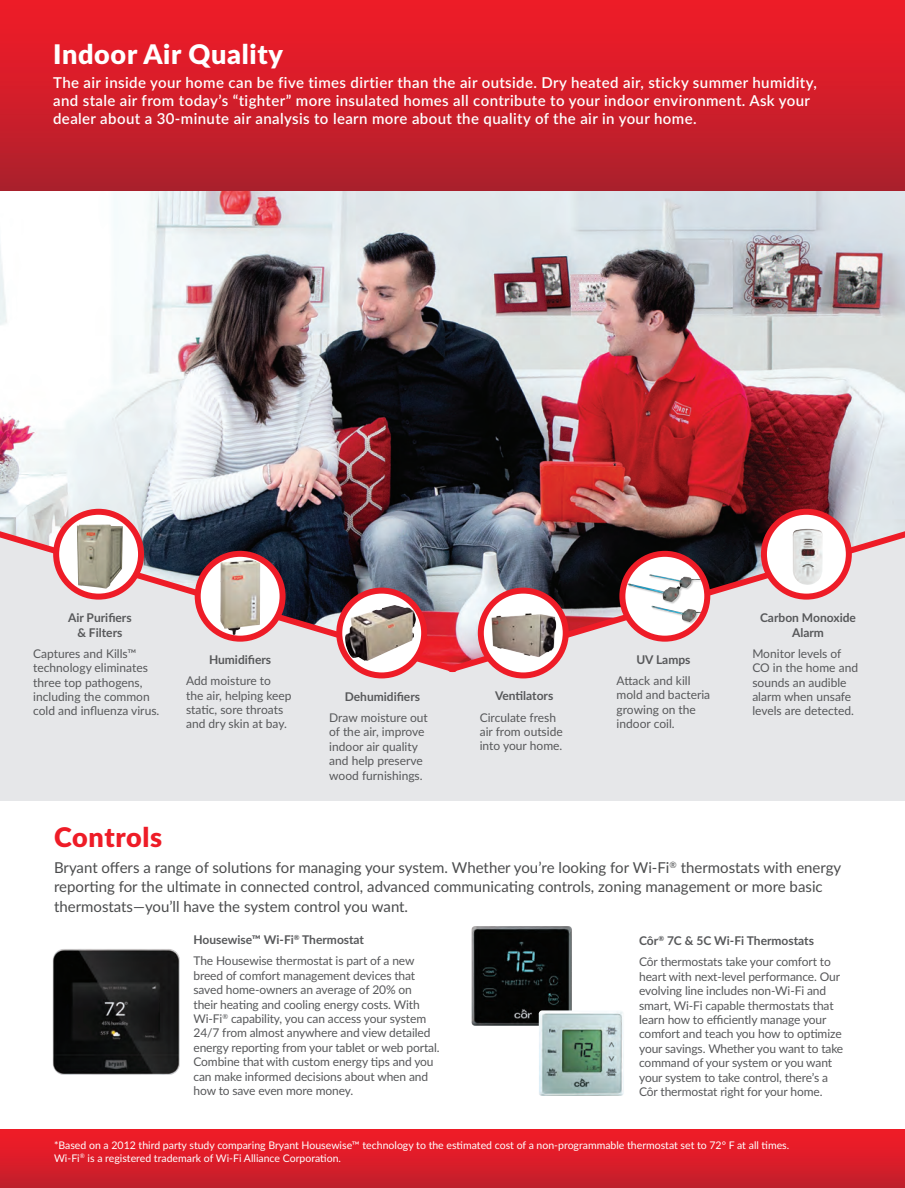
<style>
.page{position:relative;width:905px;height:1188px;background:#fff}
.page>*{position:absolute;margin:0;border:0;box-sizing:border-box;transform-origin:0 0}
.t1{font:900 27px "Lato";letter-spacing:.025em;color:#fff}
.t2{font:900 27px "Lato";letter-spacing:.025em;color:#ee1c27}
.t3{font:600 15px/18px "Lato";letter-spacing:.025em;color:#fff}
.t4{font:15px/19.5px "Lato";color:#4b4c4d}
.t5{font:12px/14.4px "Lato";letter-spacing:-.01em;color:#57585a}
.t6{font:700 12px/14.4px "Lato";color:#57585a;text-align:center}
.t7{font:10.5px/12.6px "Lato";color:#fff}
.s1{font-weight:700}
</style>
<div class="page">
<div style="left:0;top:490px;width:904px;height:311px;background:#e6e7e9"></div>
<img style="left:0;top:191px;width:904px;height:486px">
<div style="left:0;top:1130px;width:904px;height:58px;background:linear-gradient(to bottom,#f51b27,#c21f2b)"></div>
<svg style="left:56px;top:512px;width:85px;height:85px;background:#e1c4c1"></svg>
<img style="left:77px;top:524px;width:32px;height:62px">
<div style="left:53px;top:509px;width:91px;height:91px;border:6px solid #ee1c27;border-radius:50%"></div>
<svg style="left:198px;top:554px;width:84px;height:85px;background:#ead0ce"></svg>
<img style="left:220px;top:560px;width:28px;height:64px">
<div style="left:195px;top:551px;width:90px;height:91px;border:6px solid #ee1c27;border-radius:50%"></div>
<svg style="left:339px;top:591px;width:85px;height:84px;background:#c1aaa4"></svg>
<img style="left:372px;top:605px;width:22px;height:7px">
<div style="left:336px;top:588px;width:91px;height:90px;border:6px solid #ee1c27;border-radius:50%"></div>
<svg style="left:481px;top:591px;width:84px;height:84px"></svg>
<img style="left:487px;top:600px;width:73px;height:70px">
<div style="left:478px;top:588px;width:90px;height:90px;border:6px solid #ee1c27;border-radius:50%"></div>
<img style="left:625px;top:558px;width:82px;height:81px">
<div style="left:619px;top:551px;width:91px;height:91px;border:6px solid #ee1c27;border-radius:50%"></div>
<div style="left:764px;top:512px;width:84px;height:85px;background:#fff;border-radius:50%"></div>
<img style="left:792px;top:529px;width:30px;height:56px">
<div style="left:761px;top:509px;width:90px;height:91px;border:6px solid #ee1c27;border-radius:50%"></div>
<div style="left:0;top:0;width:904px;height:191px;background:linear-gradient(to bottom,#f41b27,#ad202c)"></div>
<img style="left:53px;top:949px;width:122px;height:126px">
<img style="left:471px;top:926px;width:101px;height:100px">
<img style="left:538px;top:1010px;width:86px;height:86px">
<h1 class="t1" style="left:53px;top:33px;width:231px">Indoor Air Quality</h1>
<p class="t3" style="left:53px;top:73px;width:765px">The air inside your home can be five times dirtier than the air outside. Dry heated air, sticky summer humidity, and stale air from today’s “tighter” more insulated homes all contribute to your indoor environment. Ask your dealer about a 30-minute air analysis to learn more about the quality of the air in your home.</p>
<p class="t6" style="left:68px;top:610px;width:65px">Air Purifiers &amp; Filters</p>
<p class="t5" style="left:33px;top:646px;width:128px">Captures and Kills™ technology eliminates three top pathogens, including the common cold and influenza virus.</p>
<p class="t6" style="left:209px;top:652px;width:64px">Humidifiers</p>
<p class="t5" style="left:186px;top:673px;width:107px">Add moisture to<br>the air, helping keep static, sore throats and dry skin at bay.</p>
<p class="t6" style="left:345px;top:689px;width:77px">Dehumidifiers</p>
<p class="t5" style="left:329px;top:710px;width:100px">Draw moisture out of the air, improve indoor air quality and help preserve wood furnishings.</p>
<p class="t6" style="left:495px;top:688px;width:60px">Ventilators</p>
<p class="t5" style="left:479px;top:710px;width:85px">Circulate fresh air from outside into your home.</p>
<p class="t6" style="left:636px;top:652px;width:56px">UV Lamps</p>
<p class="t5" style="left:616px;top:673px;width:95px">Attack and kill mold and bacteria growing on the indoor coil.</p>
<p class="t6" style="left:760px;top:610px;width:97px">Carbon Monoxide<br>Alarm</p>
<p class="t5" style="left:752px;top:646px;width:107px">Monitor levels of<br>CO in the home and sounds an audible alarm when unsafe levels are detected.</p>
<h1 class="t2" style="left:54px;top:817px;width:110px">Controls</h1>
<p class="t4" style="left:54px;top:857px;width:788px">Bryant offers a range of solutions for managing your system. Whether you’re looking for Wi-Fi<sup>®</sup> thermostats with energy reporting for the ultimate in connected control, advanced communicating controls, zoning management or more basic thermostats—you’ll have the system control you want.</p>
<p class="t5" style="left:193px;top:929px;width:222px;line-height:21.1px"><span class="s1">Housewise™ Wi-Fi</span><sup>®</sup> <span class="s1">Thermostat<br></span>The Housewise thermostat is part of a new</p>
<p class="t5" style="left:193px;top:968px;width:247px">breed of comfort management devices that saved home-owners an average of 20% on<br>their heating and cooling energy costs. With Wi-Fi<sup>®</sup> capability, you can access your system 24/7 from almost anywhere and view detailed energy reporting from your tablet or web portal.<br>Combine that with custom energy tips and you can make informed decisions about when and how to save even more money.</p>
<p class="t5" style="left:639px;top:930px;width:193px;line-height:21.1px"><span class="s1">Côr</span><sup>®</sup> <span class="s1">7C &amp; 5C Wi-Fi Thermostats<br></span>Côr thermostats take your comfort to</p>
<p class="t5" style="left:639px;top:969px;width:206px">heart with next-level performance. Our evolving line includes non-Wi-Fi and smart, Wi-Fi capable thermostats that learn how to efficiently manage your comfort and teach you how to optimize your savings. Whether you want to take command of your system or you want your system to take control, there’s a Côr thermostat right for your home.</p>
<p class="t7" style="left:54px;top:1139px;width:736px">*Based on a 2012 third party study comparing Bryant Housewise™ technology to the estimated cost of a non-programmable thermostat set to 72° F at all times.<br>Wi-Fi<sup>®</sup> is a registered trademark of Wi-Fi Alliance Corporation.</p>
</div>
